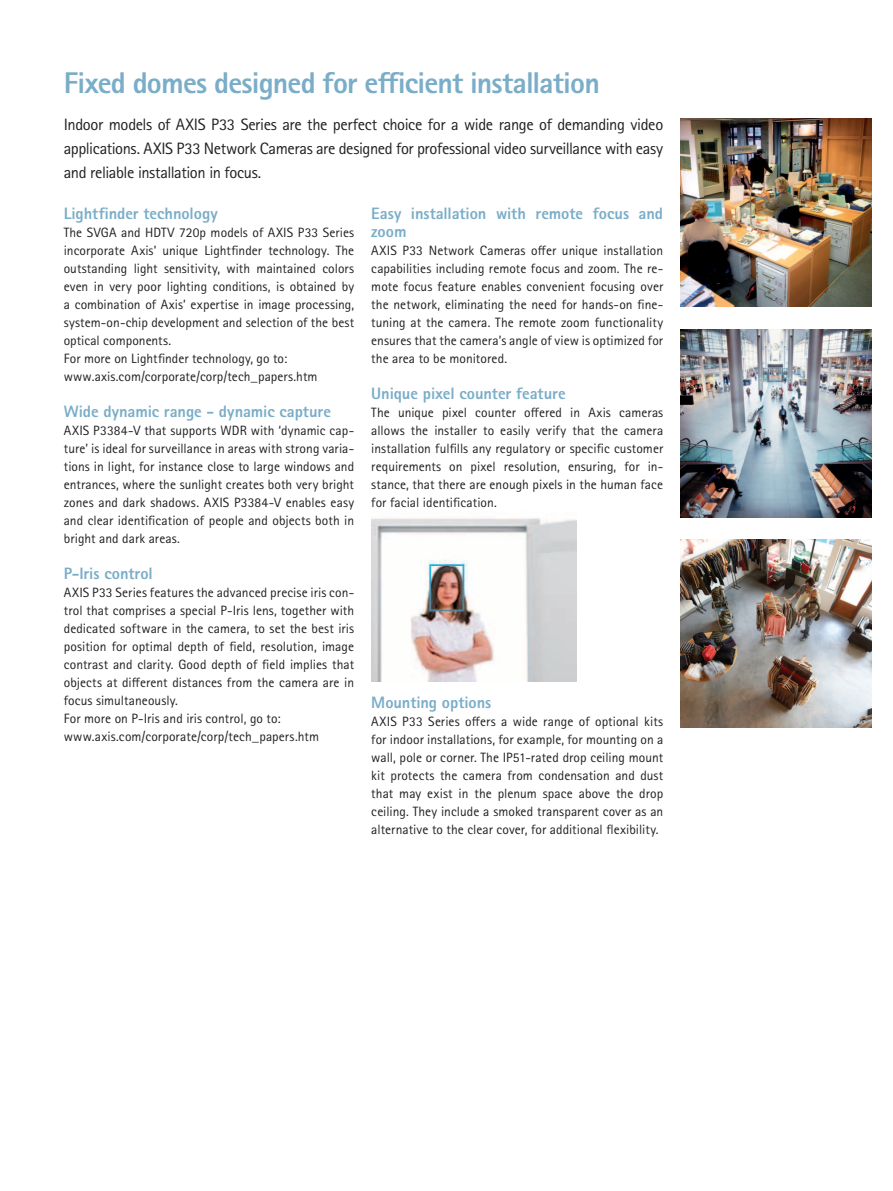
<style>
.page{position:relative;width:893px;height:1191px;background:#fff}
.page>*{position:absolute;margin:0;border:0;box-sizing:border-box;transform-origin:0 0}
.t1{font:800 30px "Rotis Sans Serif Pro";letter-spacing:-.025em;color:#7aadc8}
.t2{font:16.5px/24px "Rotis Sans Serif Pro";letter-spacing:-.025em;color:#231f20;text-align:justify}
.t3{font:800 16.5px/18px "Rotis Sans Serif Pro";letter-spacing:-.005em;color:#7aadc8}
.t4{font:13.5px/18px "Rotis Sans Serif Pro";letter-spacing:.005em;color:#231f20;text-align:justify}
</style>
<div class="page">
<img style="left:680px;top:119px;width:192px;height:188px">
<img style="left:680px;top:329px;width:192px;height:188px">
<img style="left:680px;top:539px;width:192px;height:189px">
<img style="left:371px;top:517px;width:205px;height:165px">
<h1 class="t1" style="left:64px;top:64px;width:538px">Fixed domes designed for efficient installation</h1>
<p class="t2" style="left:64px;top:112px;width:601px">Indoor models of AXIS P33 Series are the perfect choice for a wide range of demanding video applications. AXIS P33 Network Cameras are designed for professional video surveillance with easy and reliable installation in focus.</p>
<p class="t3" style="left:64px;top:205px;width:155px">Lightfinder technology</p>
<p class="t4" style="left:64px;top:224px;width:292px;text-align:left">The SVGA and HDTV 720p models of AXIS P33 Series incorporate Axis’ unique Lightfinder technology. The outstanding light sensitivity, with maintained colors even in very poor lighting conditions, is obtained by a combination of Axis’ expertise in image processing, system-on-chip development and selection of the best optical components.<br>For more on Lightfinder technology, go to: www.axis.com/corporate/corp/tech_papers.htm</p>
<p class="t3" style="left:64px;top:403px;width:269px">Wide dynamic range - dynamic capture</p>
<p class="t4" style="left:64px;top:422px;width:292px">AXIS P3384-V that supports WDR with ‘dynamic cap&shy;ture’ is ideal for surveillance in areas with strong varia&shy;tions in light, for instance close to large windows and entrances, where the sunlight creates both very bright zones and dark shadows. AXIS P3384-V enables easy and clear identification of people and objects both in bright and dark areas.</p>
<p class="t3" style="left:64px;top:565px;width:91px">P-Iris control</p>
<p class="t4" style="left:64px;top:584px;width:292px;text-align:left">AXIS P33 Series features the advanced precise iris con&shy;trol that comprises a special P-Iris lens, together with dedicated software in the camera, to set the best iris position for optimal depth of field, resolution, image contrast and clarity. Good depth of field implies that objects at different distances from the camera are in focus simultaneously.<br>For more on P-Iris and iris control, go to: www.axis.com/corporate/corp/tech_papers.htm</p>
<p class="t3" style="left:371px;top:205px;width:293px">Easy installation with remote focus and zoom</p>
<p class="t4" style="left:371px;top:242px;width:293px">AXIS P33 Network Cameras offer unique installation capabilities including remote focus and zoom. The re&shy;mote focus feature enables convenient focusing over the network, eliminating the need for hands-on fine&shy;tuning at the camera. The remote zoom functionality ensures that the camera’s angle of view is optimized for the area to be monitored.</p>
<p class="t3" style="left:371px;top:385px;width:196px">Unique pixel counter feature</p>
<p class="t4" style="left:371px;top:404px;width:293px">The unique pixel counter offered in Axis cameras allows the installer to easily verify that the camera installation fulfills any regulatory or specific customer requirements on pixel resolution, ensuring, for in&shy;stance, that there are enough pixels in the human face for facial identification.</p>
<p class="t3" style="left:371px;top:693px;width:122px">Mounting options</p>
<p class="t4" style="left:371px;top:712px;width:293px">AXIS P33 Series offers a wide range of optional kits for indoor installations, for example, for mounting on a wall, pole or corner. The IP51-rated drop ceiling mount kit protects the camera from condensation and dust that may exist in the plenum space above the drop ceiling. They include a smoked transparent cover as an alternative to the clear cover, for additional flexibility.</p>
</div>
